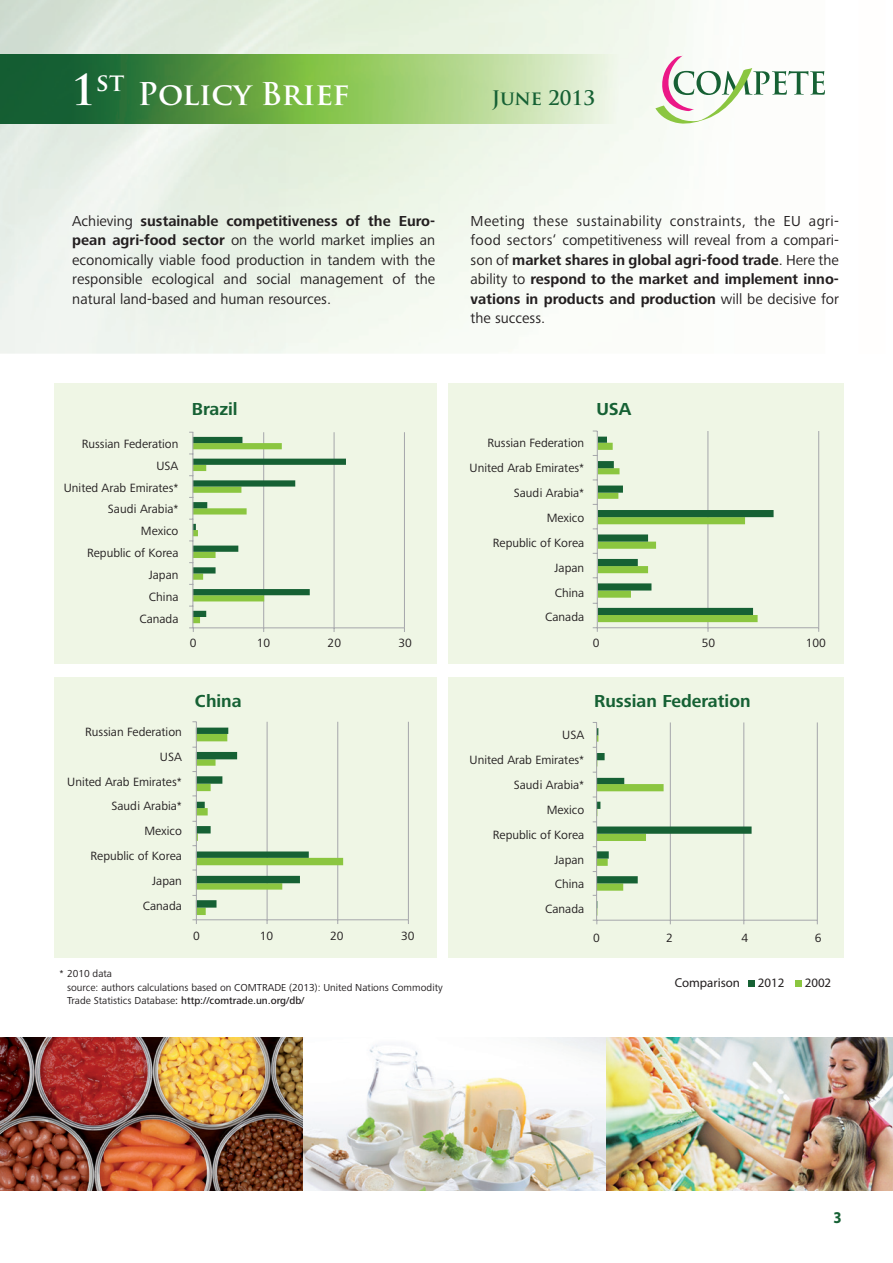
<style>
.page{position:relative;width:893px;height:1263px;background:#fff}
.page>*{position:absolute;margin:0;border:0;box-sizing:border-box;transform-origin:0 0}
.t1{font:700 41.55px "Trajan Pro";color:#fff}
.t2{font:700 30.6px "Trajan Pro";color:#fff}
.t3{font:700 24.3px "Trajan Pro";color:#fff}
.t4{font:700 19.65px "Trajan Pro";color:#166134}
.t5{font:700 18px "Frutiger Next Pro";color:#166134}
.t6{font:700 16.5px "Myriad Pro";color:#166134;scale:.9 1}
.t7{font:15px/19.5px "Frutiger Next Pro";color:#231f20;text-align:justify}
.t8{font:12.9px "Myriad Pro";color:#231f20}
.t9{font:12.45px/24.9px "Frutiger Next Pro";color:#231f20;text-align:right}
.t10{font:10.5px/13.5px "Frutiger Next Pro";color:#231f20}
.s1{font-weight:700}
.s2{font-weight:500}
</style>
<div class="page">
<img style="left:0;top:0;width:691px;height:354px">
<div style="left:54px;top:383px;width:383px;height:280px;background:#eff6e5"></div>
<div style="left:54px;top:677px;width:383px;height:281px;background:#eff6e5"></div>
<div style="left:449px;top:383px;width:395px;height:280px;background:#eff6e5"></div>
<div style="left:449px;top:677px;width:395px;height:281px;background:#eff6e5"></div>
<hr style="left:404px;top:432px;width:1px;height:196px;background:#a8a9ad">
<hr style="left:193px;top:627px;width:211px;height:1px;background:#a8a9ad">
<svg style="left:189px;top:432px;width:157px;height:200px"></svg>
<hr style="left:408px;top:722px;width:1px;height:198px;background:#a8a9ad">
<hr style="left:337px;top:722px;width:1px;height:198px;background:#a8a9ad">
<hr style="left:267px;top:722px;width:1px;height:198px;background:#a8a9ad">
<hr style="left:196px;top:919px;width:212px;height:1px;background:#a8a9ad">
<hr style="left:196px;top:722px;width:1px;height:198px;background:#a8a9ad">
<svg style="left:192px;top:728px;width:151px;height:196px"></svg>
<hr style="left:818px;top:431px;width:1px;height:197px;background:#a8a9ad">
<hr style="left:707px;top:431px;width:1px;height:197px;background:#a8a9ad">
<hr style="left:597px;top:627px;width:222px;height:1px;background:#a8a9ad">
<hr style="left:597px;top:431px;width:1px;height:197px;background:#a8a9ad">
<svg style="left:593px;top:437px;width:181px;height:195px"></svg>
<hr style="left:817px;top:722px;width:1px;height:198px;background:#a8a9ad">
<hr style="left:597px;top:920px;width:220px;height:1px;background:#a8a9ad">
<svg style="left:593px;top:722px;width:159px;height:202px"></svg>
<img style="left:0;top:54px;width:619px;height:69px">
<svg style="left:655px;top:55px;width:170px;height:70px"></svg>
<img style="left:0;top:1037px;width:606px;height:154px">
<img style="left:606px;top:1037px;width:287px;height:154px">
<div style="left:748px;top:980px;width:7px;height:7px;background:#166134"></div>
<div style="left:795px;top:980px;width:7px;height:7px;background:#8bc640"></div>
<h1 class="t1" style="left:71px;top:64px;width:26px">1</h1>
<h3 class="t3" style="left:96px;top:67px;width:30px">st</h3>
<h2 class="t2" style="left:138px;top:75px;width:213px">Policy Brief</h2>
<h3 class="t4" style="left:492px;top:86px;width:105px">June 2013</h3>
<p class="t7" style="left:72px;top:211px;width:364px">Achieving <span class="s1">sustainable competitiveness of the Euro&shy;pean agri-food sector</span> on the world market implies an economically viable food production in tandem with the responsible ecological and social management of the natural land-based and human resources.</p>
<p class="t7" style="left:471px;top:211px;width:370px">Meeting these sustainability constraints, the EU agri&shy;food sectors‘ competitiveness will reveal from a compari&shy;son of <span class="s1">market shares in global agri-food trade</span>. Here the ability to <span class="s1">respond to the market and implement inno&shy;vations in products and production</span> will be decisive for the success.</p>
<p class="t5" style="left:192px;top:398px;width:47px">Brazil</p>
<p class="t5" style="left:596px;top:398px;width:37px">USA</p>
<p class="t9" style="left:64px;top:433px;width:116px;line-height:21.8px">Russian Federation<br>USA<br>United Arab Emirates*<br>Saudi Arabia*<br>Mexico<br>Republic of Korea<br>Japan<br>China<br>Canada</p>
<p class="t9" style="left:470px;top:431px;width:116px">Russian Federation<br>United Arab Emirates*<br>Saudi Arabia*<br>Mexico<br>Republic of Korea<br>Japan<br>China<br>Canada</p>
<p class="t9" style="left:190px;top:630px;width:8px">0</p>
<p class="t9" style="left:257px;top:630px;width:15px">10</p>
<p class="t9" style="left:328px;top:630px;width:15px">20</p>
<p class="t9" style="left:398px;top:630px;width:15px">30</p>
<p class="t9" style="left:593px;top:630px;width:8px">0</p>
<p class="t9" style="left:702px;top:630px;width:15px">50</p>
<p class="t9" style="left:806px;top:630px;width:22px">100</p>
<p class="t5" style="left:195px;top:690px;width:48px">China</p>
<p class="t5" style="left:594px;top:690px;width:158px">Russian Federation</p>
<p class="t9" style="left:67px;top:719px;width:116px">Russian Federation<br>USA<br>United Arab Emirates*<br>Saudi Arabia*<br>Mexico<br>Republic of Korea<br>Japan<br>Canada</p>
<p class="t9" style="left:470px;top:723px;width:116px">USA<br>United Arab Emirates*<br>Saudi Arabia*<br>Mexico<br>Republic of Korea<br>Japan<br>China<br>Canada</p>
<p class="t9" style="left:193px;top:923px;width:8px">0</p>
<p class="t9" style="left:260px;top:923px;width:15px">10</p>
<p class="t9" style="left:330px;top:923px;width:15px">20</p>
<p class="t9" style="left:401px;top:923px;width:15px">30</p>
<p class="t9" style="left:593px;top:925px;width:8px">0</p>
<p class="t9" style="left:666px;top:925px;width:8px">2</p>
<p class="t9" style="left:741px;top:925px;width:8px">4</p>
<p class="t9" style="left:815px;top:925px;width:8px">6</p>
<p class="t10" style="left:67px;top:967px;width:377px;text-indent:-7px">* 2010 data<br>source: authors calculations based on COMTRADE (2013): United Nations Commodity<br>Trade Statistics Database<span class="s2">: http://comtrade.un.org/db/</span></p>
<p class="t8" style="left:675px;top:974px;width:67px">Comparison</p>
<p class="t8" style="left:758px;top:974px;width:28px">2012</p>
<p class="t8" style="left:805px;top:974px;width:28px">2002</p>
<p class="t6" style="left:833px;top:1207px;width:11px">3</p>
</div>
